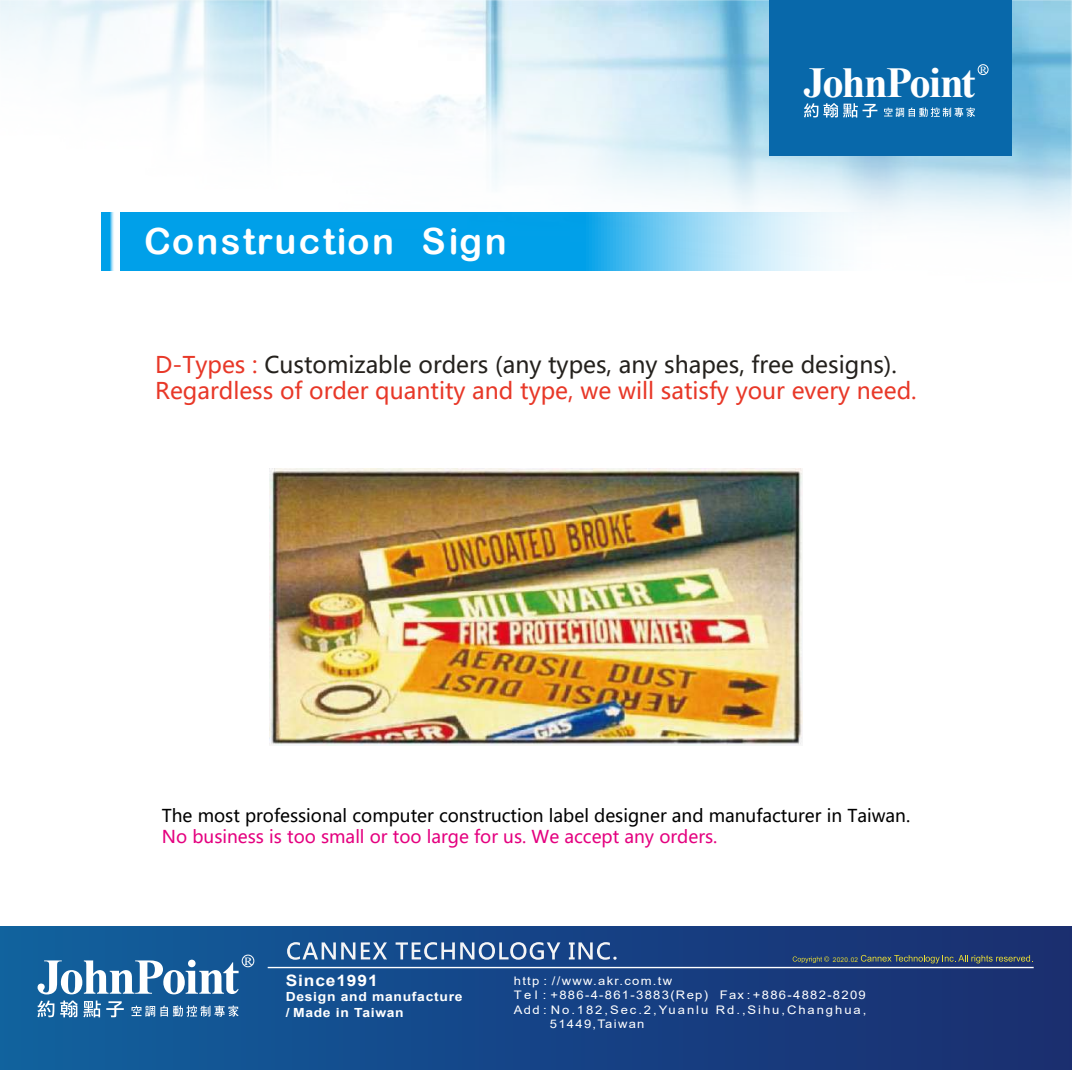
<style>
.page{position:relative;width:1072px;height:1070px;background:#fff}
.page>*{position:absolute;margin:0;border:0;box-sizing:border-box;transform-origin:0 0}
.t1{font:700 50.23px "Times New Roman";letter-spacing:-.04em;color:#fff}
.t2{font:700 42.7px "Times New Roman";letter-spacing:-.04em;color:#fff}
.t3{font:36.05px "Arial Rounded MT Bold";letter-spacing:.06em;color:#fff}
.t4{font:22.75px/26.2px "Microsoft Ya Hei";color:#e83828}
.t5{font:17.5px "Microsoft Ya Hei";color:#000}
.t6{font:17.5px "Microsoft Ya Hei";color:#e4007f}
.t7{font:700 15.75px "Arial";letter-spacing:.05em;color:#fff;scale:1.1 1}
.t8{font:700 12.6px/15px "Arial";letter-spacing:.05em;color:#fff;scale:1.1 1}
.t9{font:11.72px "Arial";letter-spacing:.1em;color:#fff;scale:1.1 1}
.t10{font:11.72px "Arial";letter-spacing:.15em;color:#fff;scale:1.1 1}
.t11{font:11.03px "Times New Roman";color:#fff;scale:1.19 1}
.t12{font:9.28px "Times New Roman";color:#fff;scale:1.19 1}
.t13{font:6.48px "Arial";letter-spacing:.05em;color:#e8dc34}
.s1{color:#24211d}
</style>
<div class="page">
<img style="left:0;top:0;width:1071px;height:271px">
<div style="left:769px;top:0;width:242px;height:156px;background:#0868aa"></div>
<div style="left:977px;top:64px;width:11px;height:11px;border:1px solid #fff;border-radius:50%"></div>
<svg style="left:804px;top:103px;width:73px;height:14px"></svg>
<svg style="left:884px;top:107px;width:91px;height:10px"></svg>
<img style="left:270px;top:468px;width:532px;height:277px">
<div style="left:0;top:926px;width:1071px;height:143px;background:linear-gradient(to right,#11619f,#1b2d70)"></div>
<svg style="left:792px;top:956px;width:37px;height:6px"></svg>
<svg style="left:860px;top:954px;width:172px;height:9px;background:#445666"></svg>
<svg style="left:287px;top:941px;width:68px;height:18px"></svg>
<svg style="left:361px;top:942px;width:26px;height:17px"></svg>
<svg style="left:395px;top:941px;width:165px;height:18px"></svg>
<svg style="left:569px;top:941px;width:47px;height:18px"></svg>
<hr style="left:268px;top:966px;width:765px;height:1px;background:#fff">
<div style="left:242px;top:954px;width:12px;height:12px;border:1px solid #fff;border-radius:50%"></div>
<svg style="left:37px;top:1000px;width:17px;height:16px"></svg>
<svg style="left:60px;top:1000px;width:64px;height:16px"></svg>
<svg style="left:132px;top:1005px;width:106px;height:11px"></svg>
<h3 class="t3" style="left:144px;top:219px;width:364px">Construction Sign</h3>
<h2 class="t2" style="left:803px;top:52px;width:173px">JohnPoint</h2>
<p class="t12" style="left:979px;top:63px;width:8px">R</p>
<p class="t4" style="left:155px;top:351px;width:763px">D-Types : <span class="s1">Customizable orders (any types, any shapes, free designs).<br></span>Regardless of order quantity and type, we will satisfy your every need.</p>
<p class="t5" style="left:162px;top:803px;width:750px">The most professional computer construction label designer and manufacturer in Taiwan.</p>
<p class="t6" style="left:162px;top:824px;width:557px">No business is too small or too large for us. We accept any orders.</p>
<h1 class="t1" style="left:37px;top:940px;width:203px">JohnPoint</h1>
<p class="t11" style="left:244px;top:952px;width:9px">R</p>
<p class="t7" style="left:286px;top:969px;width:85px">Since1991</p>
<p class="t8" style="left:286px;top:989px;width:162px">Design and manufacture / Made in Taiwan</p>
<p class="t13" style="left:832px;top:954px;width:27px">2020.02</p>
<p class="t9" style="left:514px;top:972px;width:145px">http : //www.akr.com.tw</p>
<p class="t9" style="left:514px;top:986px;width:321px">Te l : +886-4-861-3883(Rep) Fax:+886-4882-8209</p>
<p class="t10" style="left:514px;top:1000px;width:322px">Add : No.182,Sec.2,Yuanlu Rd.,Sihu,Changhua,</p>
<p class="t9" style="left:550px;top:1015px;width:88px">51449,Taiwan</p>
</div>
